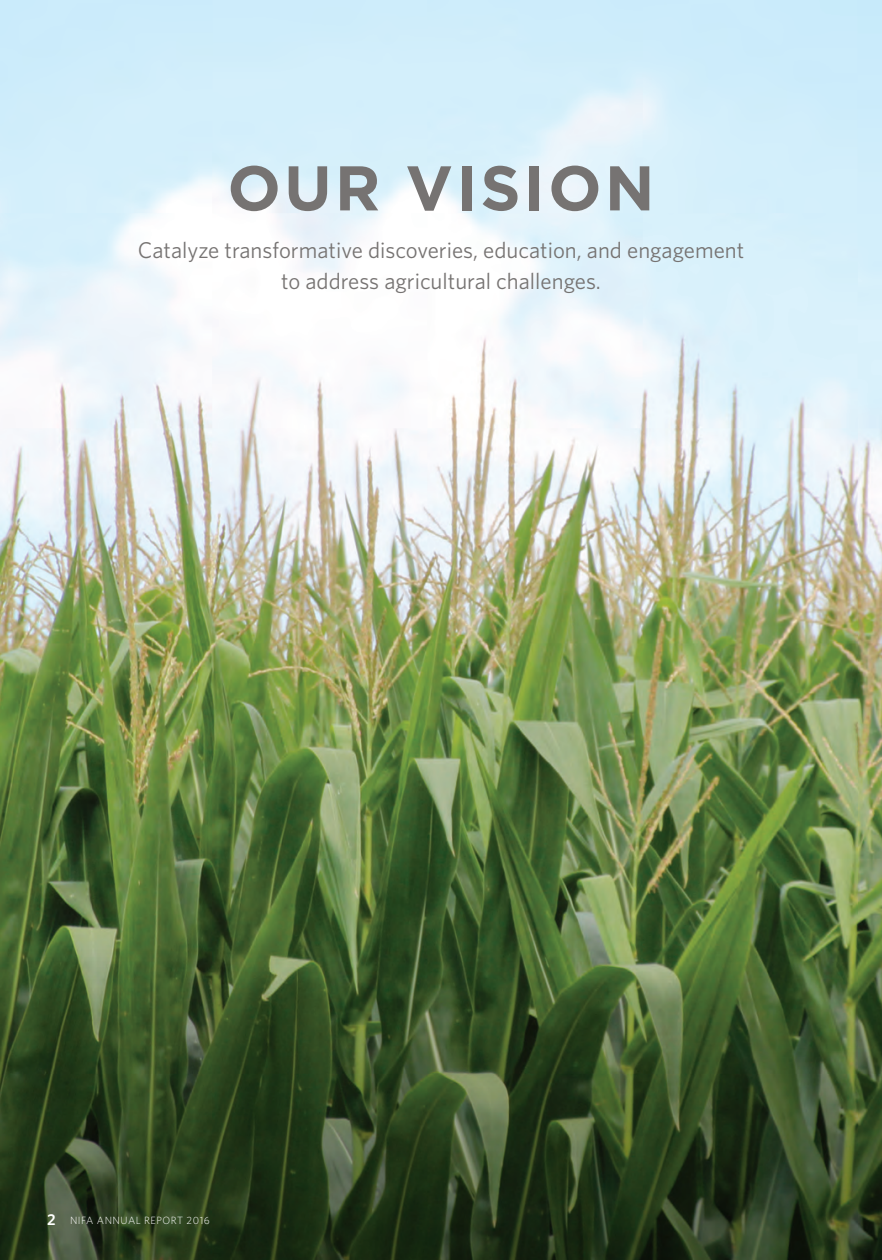
<style>
.page{position:relative;width:882px;height:1260px;background:#fff}
.page>*{position:absolute;margin:0;border:0;box-sizing:border-box;transform-origin:0 0}
.big_section_titles{font:700 63px "Gotham";letter-spacing:.05em;color:#767372}
.t1{font:22.75px/31.5px "Whitney";color:#767372;text-align:center}
.t2{font:300 10.5px "Whitney";letter-spacing:.05em;color:#fff}
.s1{font-weight:600;font-size:15.75px}
</style>
<div class="page">
<img style="left:0;top:0;width:882px;height:943px">
<svg style="left:0;top:943px;width:882px;height:317px;background:#344a25"></svg>
<p class="big_section_titles" style="left:227px;top:146px;width:429px">OUR VISION</p>
<p class="t1" style="left:138px;top:233px;width:608px">Catalyze transformative discoveries, education, and engagement to address agricultural challenges.</p>
<p class="t2" style="left:47px;top:1214px;width:164px"><span class="s1">2</span> NIFA ANNUAL REPORT 2016</p>
</div>
